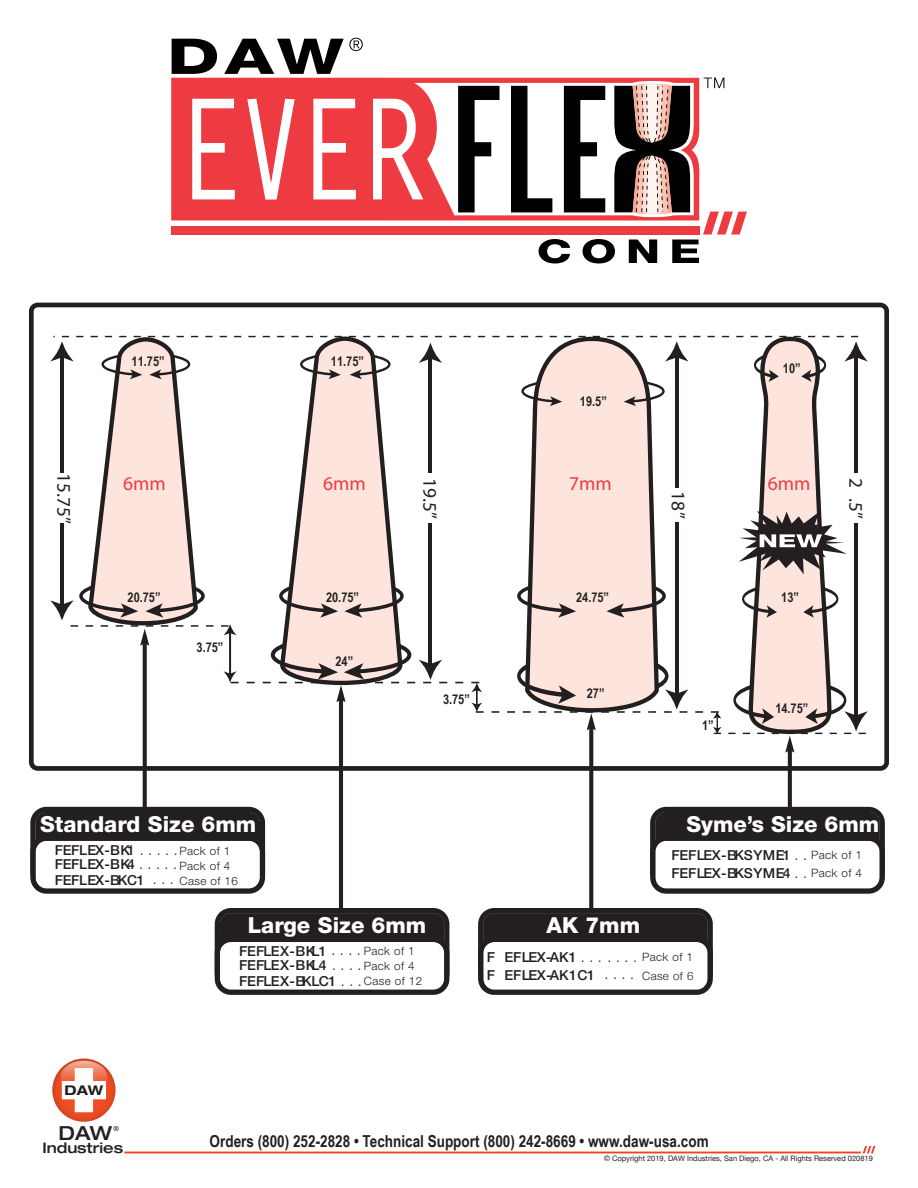
<style>
.page{position:relative;width:918px;height:1188px;background:#fff}
.page>*{position:absolute;margin:0;border:0;box-sizing:border-box;transform-origin:0 0}
.t1{font:800 22.05px "Helvetica Neue LT Pro";color:#fff}
.t2{font:19.65px "Myriad Pro";color:#ee3a41}
.t3{font:500 expanded 19.35px "Helvetica Neue LT Pro";color:#231f20}
.t4{font:19.2px "Myriad Pro";color:#231f20}
.t5{font:700 16.5px "Arial Narrow";color:#231f20}
.t6{font:500 expanded 14.55px "Helvetica Neue LT Pro";color:#231f20}
.t7{font:500 13.8px/16px "Helvetica Neue LT Pro";letter-spacing:-.02em;color:#231f20}
.t8{font:700 13.5px "Arial Narrow";color:#231f20}
.t9{font:700 expanded 13.35px "Helvetica Neue LT Pro";color:#231f20}
.t10{font:7.5px "Helvetica Neue";color:#231f20}
.t11{font:500 6.9px "Helvetica Neue";color:#231f20}
.s1{font-family:"Helvetica Neue";font-weight:300}
.s2{font-weight:300;font-size:11.55px}
.s3{font-weight:300}
.s4{font-family:"Helvetica Neue";font-weight:300;font-size:11.55px}
</style>
<div class="page">
<svg style="left:52px;top:1058px;width:64px;height:64px"></svg>
<svg style="left:61px;top:1061px;width:46px;height:32px"></svg>
<svg style="left:62px;top:1068px;width:44px;height:44px"></svg>
<svg style="left:124px;top:1146px;width:751px;height:7px"></svg>
<div style="left:29px;top:303px;width:860px;height:468px;border:5px solid #231f20;border-radius:6px"></div>
<svg style="left:788px;top:753px;width:4px;height:54px"></svg>
<svg style="left:589px;top:753px;width:4px;height:155px"></svg>
<svg style="left:143px;top:753px;width:4px;height:54px"></svg>
<div style="left:655px;top:812px;width:225px;height:71px;background:#231f20;border-radius:11px"></div>
<div style="left:650px;top:807px;width:235px;height:81px;border:5px solid #231f20;border-radius:14px"></div>
<div style="left:655px;top:841px;width:225px;height:48px;background:#fff;border-radius:11px"></div>
<div style="left:650px;top:836px;width:235px;height:58px;border:5px solid #231f20;border-radius:14px"></div>
<div style="left:483px;top:913px;width:225px;height:71px;background:#231f20;border-radius:11px"></div>
<div style="left:478px;top:908px;width:235px;height:81px;border:5px solid #231f20;border-radius:14px"></div>
<div style="left:483px;top:942px;width:225px;height:48px;background:#fff;border-radius:11px"></div>
<div style="left:478px;top:937px;width:235px;height:58px;border:5px solid #231f20;border-radius:14px"></div>
<div style="left:220px;top:913px;width:224px;height:71px;background:#231f20;border-radius:11px"></div>
<div style="left:215px;top:908px;width:234px;height:81px;border:5px solid #231f20;border-radius:14px"></div>
<div style="left:220px;top:942px;width:224px;height:48px;background:#fff;border-radius:11px"></div>
<div style="left:215px;top:937px;width:234px;height:58px;border:5px solid #231f20;border-radius:14px"></div>
<div style="left:35px;top:812px;width:225px;height:71px;background:#231f20;border-radius:11px"></div>
<div style="left:30px;top:807px;width:235px;height:81px;border:5px solid #231f20;border-radius:14px"></div>
<div style="left:35px;top:841px;width:225px;height:48px;background:#fff;border-radius:11px"></div>
<div style="left:30px;top:836px;width:235px;height:58px;border:5px solid #231f20;border-radius:14px"></div>
<hr style="left:339px;top:699px;width:4px;height:213px;background:#231f20">
<svg style="left:50px;top:335px;width:818px;height:418px"></svg>
<div style="left:171px;top:78px;width:202px;height:142px;background:#ee3a41"></div>
<div style="left:171px;top:226px;width:528px;height:9px;background:#ee3a41"></div>
<svg style="left:192px;top:99px;width:43px;height:100px"></svg>
<svg style="left:247px;top:99px;width:48px;height:101px"></svg>
<svg style="left:313px;top:99px;width:43px;height:100px"></svg>
<svg style="left:172px;top:39px;width:45px;height:35px"></svg>
<svg style="left:224px;top:38px;width:139px;height:36px"></svg>
<svg style="left:373px;top:78px;width:374px;height:186px"></svg>
<p class="t8" style="left:132px;top:351px;width:35px">11.75”</p>
<p class="t8" style="left:331px;top:351px;width:35px">11.75”</p>
<p class="t8" style="left:580px;top:391px;width:28px">19.5”</p>
<p class="t8" style="left:783px;top:358px;width:19px">10”</p>
<h3 class="t4" style="left:76px;top:473px;width:52px;rotate:90deg">15.75”</h3>
<h3 class="t4" style="left:868px;top:478px;width:42px;rotate:90deg">12 .5”</h3>
<h2 class="t2" style="left:123px;top:471px;width:44px">6mm</h2>
<h2 class="t2" style="left:323px;top:471px;width:44px">6mm</h2>
<h2 class="t2" style="left:569px;top:471px;width:44px">7mm</h2>
<h2 class="t2" style="left:768px;top:471px;width:44px">6mm</h2>
<h3 class="t4" style="left:442px;top:478px;width:42px;rotate:90deg">19.5”</h3>
<h3 class="t4" style="left:690px;top:491px;width:29px;rotate:90deg">18”</h3>
<p class="t8" style="left:128px;top:587px;width:35px">20.75”</p>
<p class="t8" style="left:326px;top:587px;width:35px">20.75”</p>
<p class="t8" style="left:576px;top:587px;width:35px">24.75”</p>
<p class="t8" style="left:197px;top:637px;width:28px">3.75”</p>
<h1 class="t1" style="left:40px;top:811px;width:218px">Standard Size 6mm</h1>
<p class="t7" style="left:55px;top:856px;width:177px">FEFLEX-BK4 <span class="s1">. . . . .</span> <sub>Pack</sub> <sub>of</sub> <sub>4</sub></p>
<p class="t7" style="left:55px;top:835px;width:184px;line-height:30px">FEFLEX-BK1 <span class="s1">. . . . .</span> <span class="s2">Pack of 1<br></span>FEFLEX-BKC1 <span class="s1">. . .</span> <span class="s2">Case of 16</span></p>
<p class="t8" style="left:335px;top:651px;width:19px">24”</p>
<p class="t8" style="left:443px;top:689px;width:28px">3.75”</p>
<p class="t8" style="left:587px;top:683px;width:19px">27”</p>
<p class="t8" style="left:781px;top:587px;width:19px">13”</p>
<p class="t8" style="left:702px;top:715px;width:13px">1”</p>
<p class="t8" style="left:775px;top:698px;width:35px">14.75”</p>
<h1 class="t1" style="left:687px;top:811px;width:194px">Syme’s Size 6mm</h1>
<p class="t7" style="left:672px;top:864px;width:192px">FEFLEX-BKSYME4 <span class="s1">. .</span> <span class="s2">Pack of 4</span></p>
<p class="t7" style="left:672px;top:847px;width:192px">FEFLEX-BKSYM<span class="s3">.</span>E1 <span class="s1">. .</span> <span class="s2">Pack of 1</span></p>
<p class="t9" style="left:65px;top:1082px;width:40px">DAW</p>
<h3 class="t3" style="left:59px;top:1121px;width:55px">DAW</h3>
<p class="t6" style="left:43px;top:1139px;width:82px">Industries</p>
<p class="t11" style="left:114px;top:1123px;width:7px">®</p>
<h1 class="t1" style="left:248px;top:912px;width:180px">Large Size 6mm</h1>
<p class="t7" style="left:239px;top:957px;width:184px">FEFLEX-BKL4 <span class="s1">. . . .</span> <span class="s2">Pack of 4<br></span>FEFLEX-BKLC1 <span class="s1">. . .</span> <span class="s2">Case of 12</span></p>
<p class="t7" style="left:239px;top:943px;width:177px">FEFLEX-BKL1 <span class="s1">. . . .</span> <span class="s2">Pack of 1</span></p>
<h1 class="t1" style="left:547px;top:912px;width:95px">AK 7mm</h1>
<p class="t7" style="left:487px;top:967px;width:208px">F EFLEX-AK1C1 <span class="s1">. . . .</span> <span class="s4">Case of 6</span></p>
<p class="t7" style="left:487px;top:949px;width:208px">F EFLEX-AK1 <span class="s1">. . . . . . .</span> <span class="s2">Pack of 1</span></p>
<p class="t5" style="left:210px;top:1128px;width:501px">Orders (800) 252-2828 • Technical Support (800) 242-8669 • www.daw-usa.com</p>
<p class="t10" style="left:604px;top:1153px;width:270px">© Copyright 2019, DAW Industries, San Diego, CA - All Rights Reserved 020819</p>
</div>
